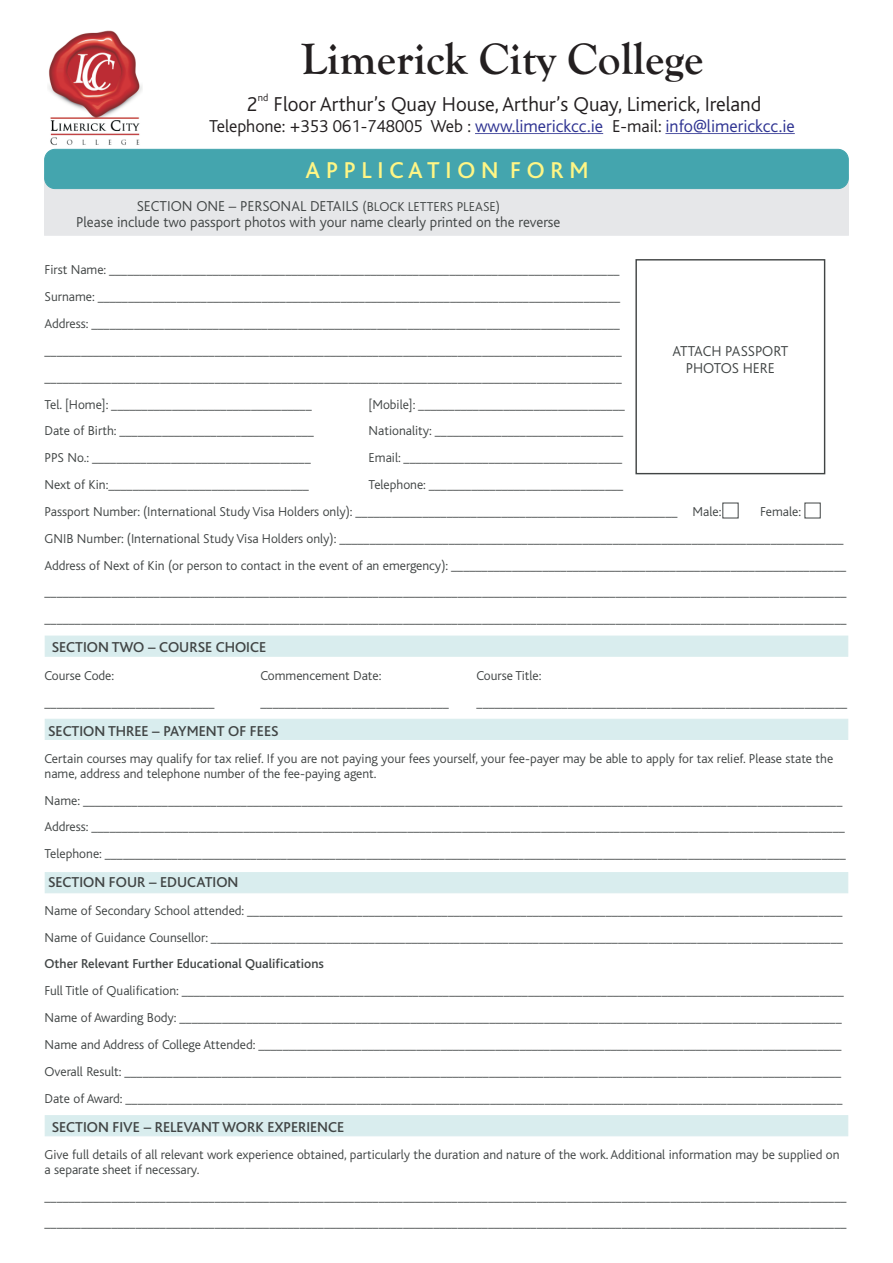
<style>
.page{position:relative;width:893px;height:1263px;background:#fff}
.page>*{position:absolute;margin:0;border:0;box-sizing:border-box;transform-origin:0 0}
.t1{font:700 45.45px "Goudy Old Style T";color:#231f20}
.t2{font:500 24px "Bliss";color:#fff685}
.t3{font:300 21px "Bliss";color:#231f20}
.t4{font:300 18px "Bliss";color:#231f20}
.t5{font:300 15px/16.4px "Bliss";color:#414545;text-align:center}
.t6{font:500 15px "Bliss";color:#414545}
.t7{font:300 13.5px/26.8px "Bliss";color:#414545}
.t8{font:500 13.5px "Bliss";color:#414545}
.t9{font:300 10.5px "Bliss";color:#231f20}
.s1{color:#2d3291}
.s2{font-size:13.5px}
</style>
<div class="page">
<div style="left:44px;top:182px;width:805px;height:54px;background:#e6e7e9"></div>
<div style="left:44px;top:1115px;width:804px;height:21px;background:#d9edee"></div>
<div style="left:44px;top:635px;width:804px;height:22px;background:#d9edee"></div>
<div style="left:44px;top:149px;width:805px;height:40px;background:#44a5ae;border:1px solid #44a5ae;border-radius:10px"></div>
<hr style="left:475px;top:133px;width:128px;height:1px;background:#2d3291">
<hr style="left:665px;top:133px;width:130px;height:1px;background:#2d3291">
<div style="left:635px;top:259px;width:190px;height:215px;border:1px solid #414545"></div>
<div style="left:44px;top:719px;width:804px;height:21px;background:#d9edee"></div>
<div style="left:44px;top:872px;width:804px;height:21px;background:#d9edee"></div>
<img style="left:48px;top:30px;width:94px;height:115px">
<h1 class="t1" style="left:301px;top:33px;width:404px">Limerick City College</h1>
<p class="t9" style="left:258px;top:92px;width:12px">nd</p>
<h3 class="t3" style="left:247px;top:93px;width:516px">2 Floor Arthur’s Quay House,Arthur’s Quay, Limerick, Ireland</h3>
<h3 class="t4" style="left:209px;top:116px;width:587px">Telephone: +353 061-748005 Web : <span class="s1">www.limerickcc.ie</span> E-mail: <span class="s1">info@limerickcc.ie</span></h3>
<h2 class="t2" style="left:306px;top:157px;width:285px">A P P L I C A T I O N F O R M</h2>
<p class="t5" style="left:76px;top:198px;width:486px">SECTION ONE – PERSONAL DETAILS <span class="s2">(BLOCK LETTERS PLEASE)<br></span>Please include two passport photos with your name clearly printed on the reverse</p>
<p class="t7" style="left:45px;top:257px;width:579px">First Name: ____________________________________________________________________________________ Surname: ______________________________________________________________________________________ Address: _______________________________________________________________________________________ _______________________________________________________________________________________________ _______________________________________________________________________________________________ Tel. [Home]: _________________________________</p>
<p class="t7" style="left:369px;top:391px;width:258px">[Mobile]: __________________________________</p>
<p class="t5" style="left:672px;top:344px;width:117px">ATTACH PASSPORT<br>PHOTOS HERE</p>
<p class="t7" style="left:45px;top:418px;width:271px">Date of Birth: ________________________________</p>
<p class="t7" style="left:369px;top:418px;width:256px">Nationality: _______________________________</p>
<p class="t7" style="left:45px;top:445px;width:268px">PPS No.: ____________________________________</p>
<p class="t7" style="left:369px;top:445px;width:255px">Email: ____________________________________</p>
<p class="t7" style="left:45px;top:471px;width:266px">Next of Kin:_________________________________</p>
<p class="t7" style="left:45px;top:471px;width:678px;text-indent:324px">Telephone: ________________________________<br>Passport Number: (International Study Visa Holders only): _____________________________________________________ Male:</p>
<p class="t7" style="left:45px;top:498px;width:803px;text-indent:716px">Female:<br>GNIB Number: (International Study Visa Holders only): ___________________________________________________________________________________ Address of Next of Kin (or person to contact in the event of an emergency): _________________________________________________________________ ____________________________________________________________________________________________________________________________________ ____________________________________________________________________________________________________________________________________</p>
<p class="t6" style="left:52px;top:639px;width:216px">SECTION TWO – COURSE CHOICE</p>
<p class="t7" style="left:45px;top:662px;width:71px">Course Code:</p>
<p class="t7" style="left:261px;top:662px;width:122px">Commencement Date:</p>
<p class="t7" style="left:477px;top:662px;width:66px">Course Title:</p>
<p class="t7" style="left:45px;top:689px;width:172px">____________________________</p>
<p class="t7" style="left:261px;top:689px;width:190px">_______________________________</p>
<p class="t7" style="left:477px;top:689px;width:372px">_____________________________________________________________</p>
<p class="t6" style="left:48px;top:723px;width:232px">SECTION THREE – PAYMENT OF FEES</p>
<p class="t7" style="left:45px;top:751px;width:790px;line-height:14.7px">Certain courses may qualify for tax relief. If you are not paying your fees yourself, your fee-payer may be able to apply for tax relief. Please state the name, address and telephone number of the fee-paying agent.</p>
<p class="t7" style="left:45px;top:787px;width:803px">Name: _____________________________________________________________________________________________________________________________<br>Address: ____________________________________________________________________________________________________________________________<br>Telephone: __________________________________________________________________________________________________________________________</p>
<p class="t6" style="left:48px;top:874px;width:192px">SECTION FOUR – EDUCATION</p>
<p class="t7" style="left:45px;top:897px;width:800px">Name of Secondary School attended: __________________________________________________________________________________________________<br>Name of Guidance Counsellor: ________________________________________________________________________________________________________</p>
<p class="t8" style="left:45px;top:957px;width:281px">Other Relevant Further Educational Qualifications</p>
<p class="t7" style="left:45px;top:977px;width:801px">Full Title of Qualification: _____________________________________________________________________________________________________________ Name of Awarding Body: _____________________________________________________________________________________________________________ Name and Address of College Attended: ________________________________________________________________________________________________ Overall Result: ______________________________________________________________________________________________________________________ Date of Award: ______________________________________________________________________________________________________________________</p>
<p class="t6" style="left:52px;top:1119px;width:294px">SECTION FIVE – RELEVANT WORK EXPERIENCE</p>
<p class="t7" style="left:45px;top:1147px;width:797px;line-height:14.7px">Give full details of all relevant work experience obtained, particularly the duration and nature of the work. Additional information may be supplied on a separate sheet if necessary.</p>
<p class="t7" style="left:45px;top:1183px;width:803px">____________________________________________________________________________________________________________________________________ ____________________________________________________________________________________________________________________________________</p>
</div>
